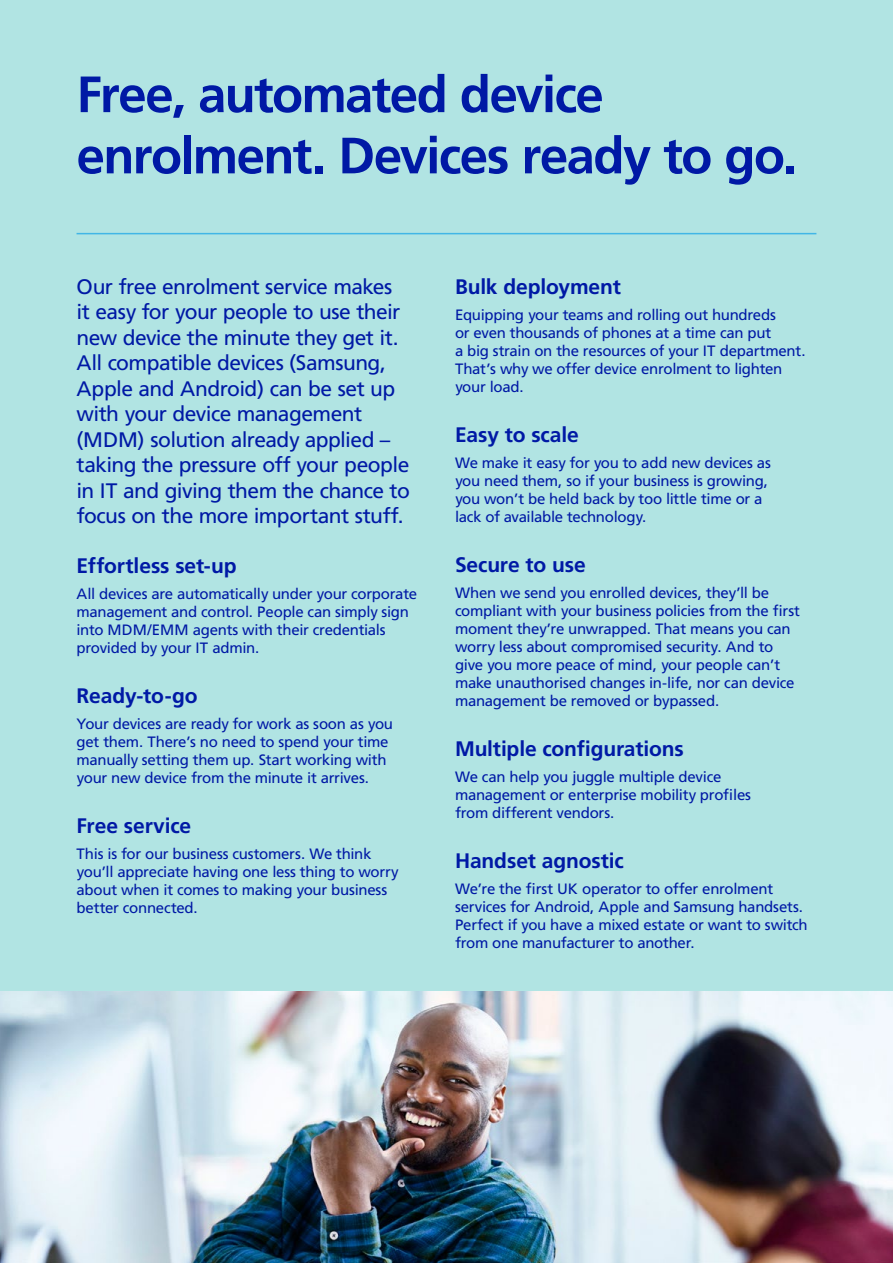
<style>
.page{position:relative;width:893px;height:1263px;background:#fff}
.page>*{position:absolute;margin:0;border:0;box-sizing:border-box;transform-origin:0 0}
.t1{font:51px/61.2px "Frutiger VCCP65 Bd";letter-spacing:-.03em;color:#0019a5}
.t2{font:21px/25.5px "Frutiger VCCP55 Rm";letter-spacing:-.005em;color:#0019a5}
.t3{font:21px "Frutiger VCCP65 Bd";letter-spacing:-.005em;color:#0019a5}
.t4{font:15px/18px "Frutiger VCCP55 Rm";color:#0019a5}
</style>
<div class="page">
<img style="left:0;top:991px;width:893px;height:272px">
<div style="left:0;top:0;width:893px;height:991px;background:#b1e4e3"></div>
<hr style="left:77px;top:233px;width:739px;height:1px;background:#41b6e6">
<h1 class="t1" style="left:77px;top:63px;width:722px">Free, automated device enrolment. Devices ready to go.</h1>
<p class="t2" style="left:77px;top:273px;width:334px">Our free enrolment service makes it easy for your people to use their new device the minute they get it.<br>All compatible devices (Samsung,<br>Apple and Android) can be set up with your device management (MDM) solution already applied – taking the pressure off your people in IT and giving them the chance to focus on the more important stuff.</p>
<h2 class="t3" style="left:77px;top:553px;width:162px">Effortless set-up</h2>
<p class="t4" style="left:77px;top:585px;width:342px">All devices are automatically under your corporate management and control. People can simply sign into MDM/EMM agents with their credentials provided by your IT admin.</p>
<h2 class="t3" style="left:77px;top:683px;width:123px">Ready-to-go</h2>
<p class="t4" style="left:77px;top:715px;width:318px">Your devices are ready for work as soon as you get them. There’s no need to spend your time manually setting them up. Start working with your new device from the minute it arrives.</p>
<h2 class="t3" style="left:77px;top:813px;width:116px">Free service</h2>
<p class="t4" style="left:77px;top:845px;width:323px">This is for our business customers. We think you’ll appreciate having one less thing to worry about when it comes to making your business better connected.</p>
<h2 class="t3" style="left:455px;top:274px;width:167px">Bulk deployment</h2>
<p class="t4" style="left:455px;top:306px;width:352px">Equipping your teams and rolling out hundreds<br>or even thousands of phones at a time can put<br>a big strain on the resources of your IT department.<br>That’s why we offer device enrolment to lighten your load.</p>
<h2 class="t3" style="left:455px;top:422px;width:125px">Easy to scale</h2>
<p class="t4" style="left:455px;top:454px;width:317px">We make it easy for you to add new devices as you need them, so if your business is growing, you won’t be held back by too little time or a lack of available technology.</p>
<h2 class="t3" style="left:455px;top:552px;width:132px">Secure to use</h2>
<p class="t4" style="left:455px;top:584px;width:346px">When we send you enrolled devices, they’ll be compliant with your business policies from the first moment they’re unwrapped. That means you can worry less about compromised security. And to give you more peace of mind, your people can’t make unauthorised changes in-life, nor can device management be removed or bypassed.</p>
<h2 class="t3" style="left:455px;top:736px;width:230px">Multiple configurations</h2>
<p class="t4" style="left:455px;top:768px;width:297px">We can help you juggle multiple device management or enterprise mobility profiles from different vendors.</p>
<h2 class="t3" style="left:455px;top:848px;width:170px">Handset agnostic</h2>
<p class="t4" style="left:455px;top:880px;width:354px">We’re the first UK operator to offer enrolment services for Android, Apple and Samsung handsets.<br>Perfect if you have a mixed estate or want to switch from one manufacturer to another.</p>
</div>
